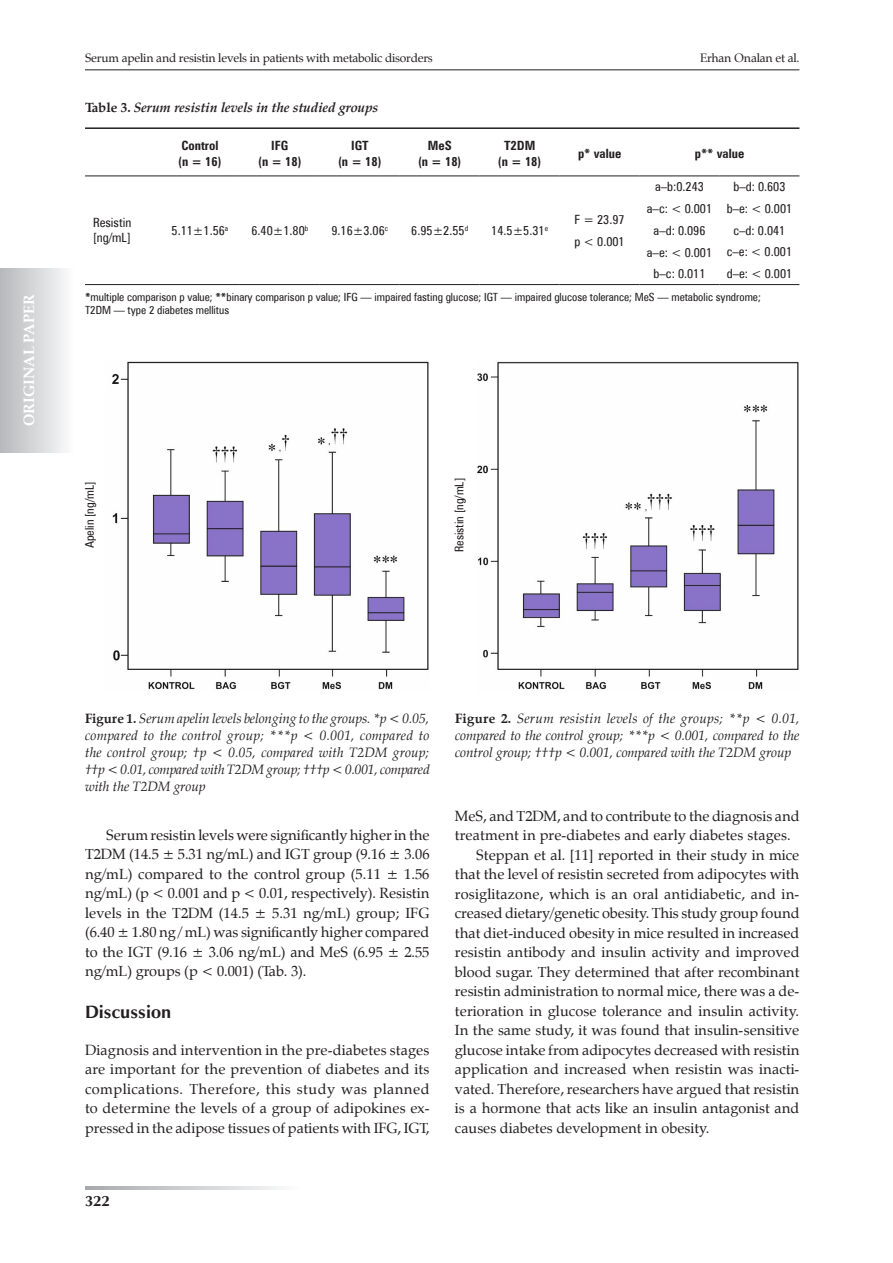
<style>
.page{position:relative;width:893px;height:1263px;background:#fff}
.page>*{position:absolute;margin:0;border:0;box-sizing:border-box;transform-origin:0 0}
.t1{font:700 18px "Zapf Humnst EU";color:#231f20}
.t2{font:700 15px "Zapf Calligr EU";color:#fff}
.t3{font:700 15px "Zapf Humnst EU";color:#231f20}
.t4{font:14.55px/19.5px "Zapf Calligr EU";color:#231f20;text-align:justify}
.t5{font:italic 13.5px/17px "Zapf Calligr EU";color:#231f20;text-align:justify}
.t6{font:italic 700 13.5px "Zapf Calligr EU";color:#231f20}
.t7{font:12.75px/21.8px "Zurich Cn EU";color:#231f20}
.t8{font:700 12.75px/15.3px "Zurich Cn EU";color:#231f20;text-align:center}
.t9{font:12px "Zapf Calligr EU";letter-spacing:-.015em;color:#231f20}
.t10{font:12px "Zurich Cn EU";color:#231f20}
.t11{font:11.25px/13.5px "Zurich Cn EU";color:#231f20}
.s1{font-style:normal}
.s2{font-weight:700}
.s3{font-weight:700;font-style:normal}
</style>
<div class="page">
<svg style="left:85px;top:1186px;width:194px;height:3px"></svg>
<div style="left:0;top:269px;width:73px;height:183px;background:linear-gradient(to right,#b6b8bb,#fbfbfc)"></div>
<hr style="left:85px;top:69px;width:714px;height:1px;background:#231f20">
<hr style="left:85px;top:127px;width:714px;height:2px;background:#231f20">
<hr style="left:85px;top:176px;width:75px;height:1px;background:#231f20">
<hr style="left:160px;top:176px;width:80px;height:1px;background:#231f20">
<hr style="left:240px;top:176px;width:80px;height:1px;background:#231f20">
<hr style="left:320px;top:176px;width:80px;height:1px;background:#231f20">
<hr style="left:400px;top:176px;width:80px;height:1px;background:#231f20">
<hr style="left:480px;top:176px;width:80px;height:1px;background:#231f20">
<hr style="left:560px;top:176px;width:80px;height:1px;background:#231f20">
<hr style="left:640px;top:176px;width:79px;height:1px;background:#231f20">
<hr style="left:719px;top:176px;width:80px;height:1px;background:#231f20">
<hr style="left:85px;top:284px;width:75px;height:1px;background:#231f20">
<hr style="left:160px;top:284px;width:80px;height:1px;background:#231f20">
<hr style="left:240px;top:284px;width:80px;height:1px;background:#231f20">
<hr style="left:320px;top:284px;width:80px;height:1px;background:#231f20">
<hr style="left:400px;top:284px;width:80px;height:1px;background:#231f20">
<hr style="left:480px;top:284px;width:80px;height:1px;background:#231f20">
<hr style="left:560px;top:284px;width:80px;height:1px;background:#231f20">
<hr style="left:640px;top:284px;width:79px;height:1px;background:#231f20">
<hr style="left:719px;top:284px;width:80px;height:1px;background:#231f20">
<img style="left:477px;top:361px;width:322px;height:329px">
<img style="left:112px;top:361px;width:317px;height:329px">
<p class="t2" style="left:20px;top:426px;width:133px;rotate:-90deg">ORIGINAL PAPER</p>
<p class="t9" style="left:85px;top:50px;width:349px">Serum apelin and resistin levels in patients with metabolic disorders</p>
<p class="t9" style="left:700px;top:50px;width:101px">Erhan Onalan et al.</p>
<p class="t6" style="left:85px;top:99px;width:295px"><span class="s1">Table 3.</span> Serum resistin levels in the studied groups</p>
<p class="t8" style="left:178px;top:138px;width:45px;text-align:left">Control (n = 16)</p>
<p class="t8" style="left:258px;top:138px;width:45px">IFG<br>(n = 18)</p>
<p class="t8" style="left:338px;top:138px;width:45px">IGT<br>(n = 18)</p>
<p class="t8" style="left:418px;top:138px;width:45px">MeS<br>(n = 18)</p>
<p class="t8" style="left:498px;top:138px;width:45px">T2DM (n = 18)</p>
<p class="t8" style="left:578px;top:146px;width:45px">p* value</p>
<p class="t8" style="left:695px;top:146px;width:51px">p** value</p>
<p class="t7" style="left:647px;top:176px;width:67px;text-align:center">a–b:0.243 a–c: &lt; 0.001 a–d: 0.096 a–e: &lt; 0.001 b–c: 0.011</p>
<p class="t7" style="left:727px;top:176px;width:67px;text-align:center">b–d: 0.603 b–e: &lt; 0.001 c–d: 0.041 c–e: &lt; 0.001 d–e: &lt; 0.001</p>
<p class="t11" style="left:85px;top:290px;width:677px"><span class="s2">*</span>multiple comparison p value; <span class="s2">**</span>binary comparison p value; IFG — impaired fasting glucose; IGT — impaired glucose tolerance; MeS — metabolic syndrome;<br>T2DM — type 2 diabetes mellitus</p>
<p class="t7" style="left:93px;top:215px;width:40px;line-height:15.3px">Resistin [ng/mL]</p>
<p class="t7" style="left:172px;top:219px;width:58px">5.11±1.56<sup>a</sup></p>
<p class="t7" style="left:251px;top:219px;width:58px">6.40±1.80<sup>b</sup></p>
<p class="t7" style="left:331px;top:219px;width:58px">9.16±3.06<sup>c</sup></p>
<p class="t7" style="left:411px;top:219px;width:58px">6.95±2.55<sup>d</sup></p>
<p class="t7" style="left:491px;top:219px;width:58px">14.5±5.31<sup>e</sup></p>
<p class="t7" style="left:574px;top:209px;width:52px">F = 23.97 p &lt; 0.001</p>
<p class="t10" style="left:82px;top:548px;width:68px;rotate:-90deg">Apelin [ng/mL]</p>
<p class="t10" style="left:452px;top:552px;width:76px;rotate:-90deg">Resistin [ng/mL]</p>
<p class="t5" style="left:85px;top:710px;width:346px"><span class="s3">Figure 1.</span> Serum apelin levels belonging to the groups. *p &lt; 0.05, compared to the control group; ***p &lt; 0.001, compared to the control group; †p &lt; 0.05, compared with T2DM group; ††p &lt; 0.01, compared with T2DM group; †††p &lt; 0.001, compared with the T2DM group</p>
<p class="t4" style="left:85px;top:825px;width:346px;text-indent:21px">Serum resistin levels were significantly higher in the T2DM (14.5 ± 5.31 ng/mL) and IGT group (9.16 ± 3.06 ng/mL) compared to the control group (5.11 ± 1.56 ng/mL) (p &lt; 0.001 and p &lt; 0.01, respectively). Resistin levels in the T2DM (14.5 ± 5.31 ng/mL) group; IFG (6.40 ± 1.80 ng / mL) was significantly higher compared to the IGT (9.16 ± 3.06 ng/mL) and MeS (6.95 ± 2.55 ng/mL) groups (p &lt; 0.001) (Tab. 3).</p>
<p class="t1" style="left:85px;top:1001px;width:88px">Discussion</p>
<p class="t4" style="left:85px;top:1040px;width:346px">Diagnosis and intervention in the pre-diabetes stages are important for the prevention of diabetes and its complications. Therefore, this study was planned to determine the levels of a group of adipokines ex&shy;pressed in the adipose tissues of patients with IFG, IGT,</p>
<p class="t3" style="left:85px;top:1191px;width:26px">322</p>
<p class="t5" style="left:455px;top:710px;width:346px"><span class="s3">Figure 2.</span> Serum resistin levels of the groups; **p &lt; 0.01, compared to the control group; ***p &lt; 0.001, compared to the control group; †††p &lt; 0.001, compared with the T2DM group</p>
<p class="t4" style="left:455px;top:806px;width:346px">MeS, and T2DM, and to contribute to the diagnosis and</p>
<p class="t4" style="left:455px;top:826px;width:337px">treatment in pre-diabetes and early diabetes stages.</p>
<p class="t4" style="left:476px;top:845px;width:325px">Steppan et al. [11] reported in their study in mice</p>
<p class="t4" style="left:455px;top:865px;width:346px">that the level of resistin secreted from adipocytes with</p>
<p class="t4" style="left:455px;top:884px;width:346px">rosiglitazone, which is an oral antidiabetic, and in-</p>
<p class="t4" style="left:455px;top:904px;width:346px">creased dietary/genetic obesity. This study group found</p>
<p class="t4" style="left:455px;top:923px;width:346px">that diet-induced obesity in mice resulted in increased</p>
<p class="t4" style="left:455px;top:943px;width:346px">resistin antibody and insulin activity and improved</p>
<p class="t4" style="left:455px;top:962px;width:346px">blood sugar. They determined that after recombinant</p>
<p class="t4" style="left:455px;top:982px;width:346px">resistin administration to normal mice, there was a de-</p>
<p class="t4" style="left:455px;top:1001px;width:346px">terioration in glucose tolerance and insulin activity.</p>
<p class="t4" style="left:455px;top:1021px;width:346px">In the same study, it was found that insulin-sensitive</p>
<p class="t4" style="left:455px;top:1040px;width:346px">glucose intake from adipocytes decreased with resistin</p>
<p class="t4" style="left:455px;top:1060px;width:346px">application and increased when resistin was inacti-</p>
<p class="t4" style="left:455px;top:1079px;width:346px">vated. Therefore, researchers have argued that resistin</p>
<p class="t4" style="left:455px;top:1099px;width:346px">is a hormone that acts like an insulin antagonist and</p>
<p class="t4" style="left:455px;top:1118px;width:256px">causes diabetes development in obesity.</p>
</div>
